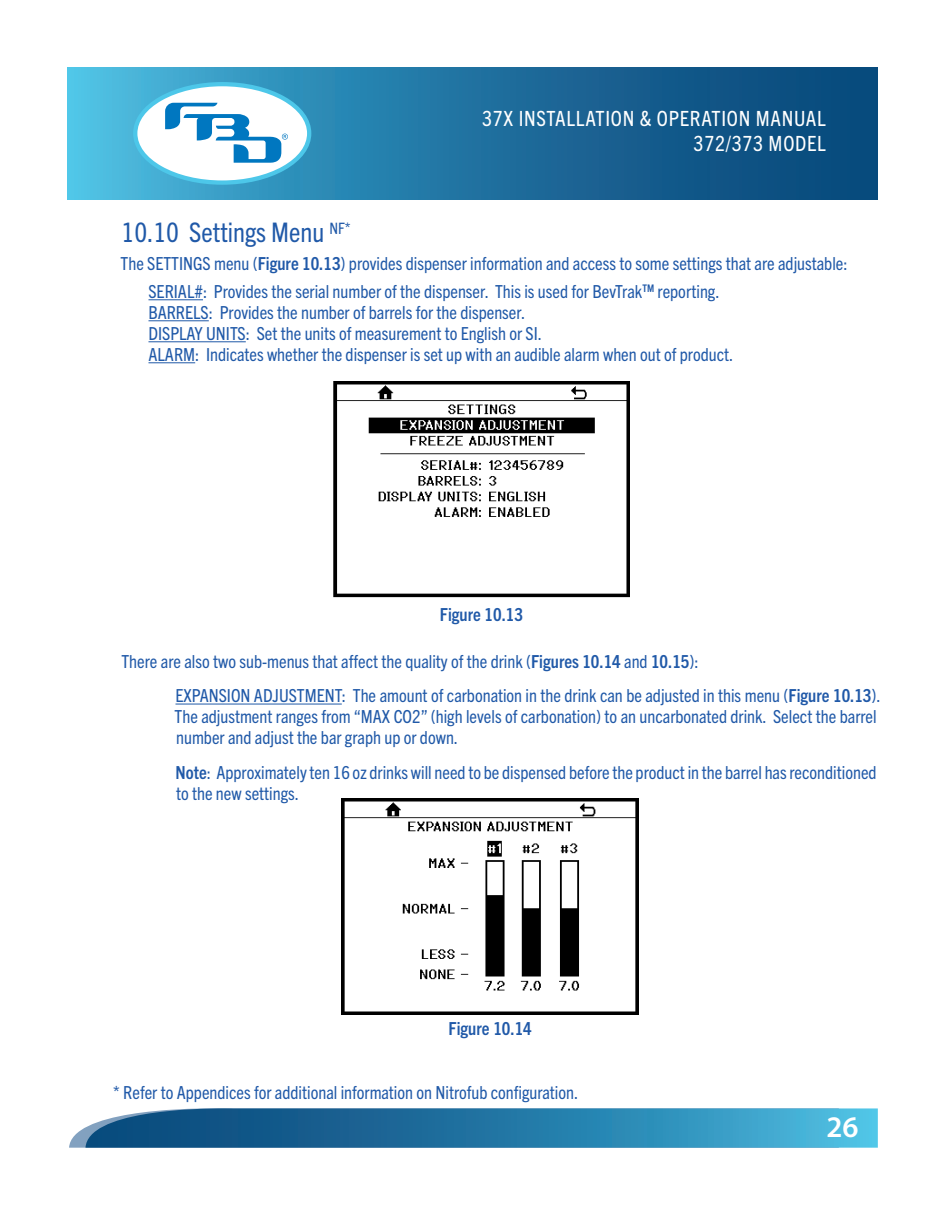
<style>
.page{position:relative;width:945px;height:1215px;background:#fff}
.page>*{position:absolute;margin:0;border:0;box-sizing:border-box;transform-origin:0 0}
.t1{font:600 30px "Myriad Pro";color:#fff}
.t2{font:condensed 27px "Trade Gothic Next LT Pro";color:#2059a8}
.t3{font:condensed 21px/25.2px "Trade Gothic Next LT Pro";letter-spacing:.035em;color:#fff;text-align:right}
.t4{font:condensed 18px/21px "Trade Gothic Next LT Pro";color:#2059a8}
.Figure_Title{font:700 condensed 18px "Trade Gothic Next LT Pro";color:#2059a8}
.s1{font-weight:700}
</style>
<div class="page">
<svg style="left:68px;top:68px;width:810px;height:131px;background:#1f709e"></svg>
<svg style="left:133px;top:82px;width:178px;height:103px"></svg>
<svg style="left:69px;top:1108px;width:809px;height:40px;background:#3182ac"></svg>
<hr style="left:148px;top:299px;width:55px;height:1px;background:#2059a8">
<hr style="left:148px;top:320px;width:61px;height:1px;background:#2059a8">
<hr style="left:148px;top:341px;width:98px;height:1px;background:#2059a8">
<hr style="left:148px;top:362px;width:47px;height:1px;background:#2059a8">
<hr style="left:176px;top:704px;width:166px;height:1px;background:#2059a8">
<img style="left:333px;top:382px;width:297px;height:216px">
<img style="left:342px;top:799px;width:297px;height:216px">
<p class="t3" style="left:482px;top:104px;width:345px">37X INSTALLATION &amp; OPERATION MANUAL<br>372/373 MODEL</p>
<p class="t2" style="left:122px;top:214px;width:231px">10.10 Settings Menu <sup>NF*</sup></p>
<p class="t4" style="left:121px;top:252px;width:729px">The SETTINGS menu (<span class="s1">Figure 10.13</span>) provides dispenser information and access to some settings that are adjustable:</p>
<p class="t4" style="left:148px;top:280px;width:573px">SERIAL#: Provides the serial number of the dispenser. This is used for BevTrak<sup>TM</sup> reporting.</p>
<p class="t4" style="left:148px;top:301px;width:378px">BARRELS: Provides the number of barrels for the dispenser.</p>
<p class="t4" style="left:148px;top:322px;width:395px">DISPLAY UNITS: Set the units of measurement to English or SI.</p>
<p class="t4" style="left:148px;top:343px;width:586px">ALARM: Indicates whether the dispenser is set up with an audible alarm when out of product.</p>
<p class="Figure_Title" style="left:440px;top:602px;width:85px">Figure 10.13</p>
<p class="t4" style="left:122px;top:650px;width:579px">There are also two sub-menus that affect the quality of the drink (<span class="s1">Figures 10.14</span> and <span class="s1">10.15</span>):</p>
<p class="t4" style="left:175px;top:684px;width:708px">EXPANSION ADJUSTMENT: The amount of carbonation in the drink can be adjusted in this menu (<span class="s1">Figure 10.13</span>).<br>The adjustment ranges from “MAX CO2” (high levels of carbonation) to an uncarbonated drink. Select the barrel number and adjust the bar graph up or down.</p>
<p class="t4" style="left:176px;top:761px;width:703px"><span class="s1">Note</span>: Approximately ten 16 oz drinks will need to be dispensed before the product in the barrel has reconditioned to the new settings.</p>
<p class="Figure_Title" style="left:449px;top:1016px;width:85px">Figure 10.14</p>
<p class="t4" style="left:113px;top:1080px;width:467px">* Refer to Appendices for additional information on Nitrofub configuration.</p>
<h1 class="t1" style="left:826px;top:1108px;width:34px">26</h1>
</div>
